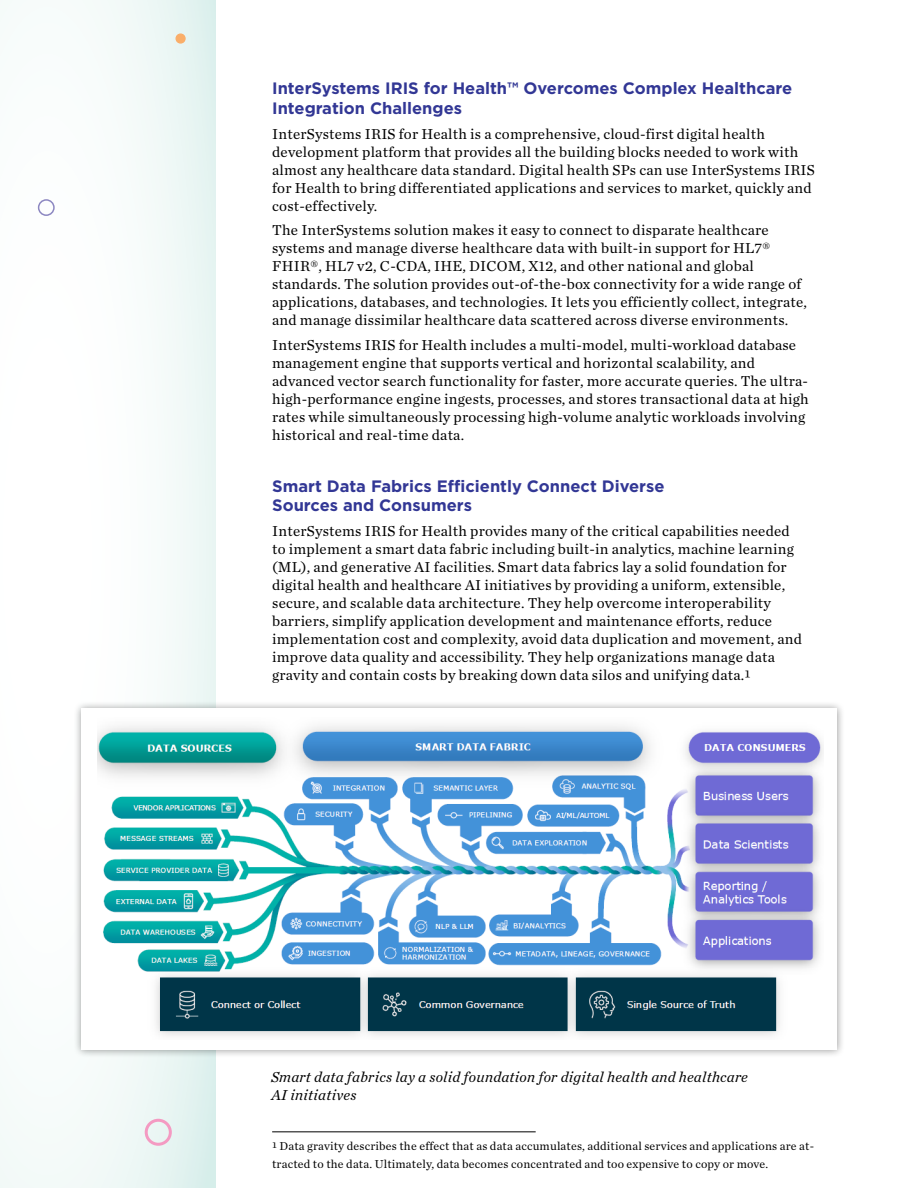
<style>
.page{position:relative;width:918px;height:1188px;background:#fff}
.page>*{position:absolute;margin:0;border:0;box-sizing:border-box;transform-origin:0 0}
.t1{font:700 16.5px/19.8px "Gotham";color:#323795}
.t2{font:15px/18px "Chronicle Text G1";letter-spacing:.015em;color:#000}
.t3{font:italic 15px/18px "Chronicle Text G1";letter-spacing:.015em;color:#000}
.t4{font:12px/18px "Chronicle Text G1";letter-spacing:.015em;color:#000}
</style>
<div class="page">
<div style="left:0;top:0;width:216px;height:1188px;background:linear-gradient(to right,#fff,#ebf6f4)"></div>
<div style="left:73px;top:700px;width:772px;height:358px;background:#000;opacity:.4"></div>
<div style="left:81px;top:708px;width:756px;height:342px;background:#fff"></div>
<div style="left:145px;top:1119px;width:27px;height:27px;border:3px solid #f49ac2;border-radius:50%"></div>
<div style="left:38px;top:199px;width:17px;height:17px;border:2px solid #8c87c1;border-radius:50%"></div>
<div style="left:176px;top:34px;width:9px;height:9px;background:#faae69;border-radius:50%"></div>
<div style="left:175px;top:33px;width:11px;height:11px;border:1px solid #faae69;border-radius:50%"></div>
<img style="left:97px;top:725px;width:726px;height:311px">
<hr style="left:272px;top:1132px;width:264px;height:1px;background:#000">
<p class="t1" style="left:272px;top:78px;width:522px">InterSystems IRIS for Health™ Overcomes Complex Healthcare<br>Integration Challenges</p>
<p class="t2" style="left:272px;top:124px;width:544px">InterSystems IRIS for Health is a comprehensive, cloud-first digital health development platform that provides all the building blocks needed to work with almost any healthcare data standard. Digital health SPs can use InterSystems IRIS for Health to bring differentiated applications and services to market, quickly and cost-effectively.</p>
<p class="t2" style="left:272px;top:221px;width:536px">The InterSystems solution makes it easy to connect to disparate healthcare systems and manage diverse healthcare data with built-in support for HL7® FHIR®, HL7 v2, C-CDA, IHE, DICOM, X12, and other national and global standards. The solution provides out-of-the-box connectivity for a wide range of applications, databases, and technologies. It lets you efficiently collect, integrate, and manage dissimilar healthcare data scattered across diverse environments.</p>
<p class="t2" style="left:272px;top:335px;width:538px">InterSystems IRIS for Health includes a multi-model, multi-workload database management engine that supports vertical and horizontal scalability, and advanced vector search functionality for faster, more accurate queries. The ultra&shy;high-performance engine ingests, processes, and stores transactional data at high rates while simultaneously processing high-volume analytic workloads involving historical and real-time data.</p>
<p class="t1" style="left:272px;top:476px;width:394px">Smart Data Fabrics Efficiently Connect Diverse<br>Sources and Consumers</p>
<p class="t2" style="left:272px;top:521px;width:531px">InterSystems IRIS for Health provides many of the critical capabilities needed to implement a smart data fabric including built-in analytics, machine learning (ML), and generative AI facilities. Smart data fabrics lay a solid foundation for digital health and healthcare AI initiatives by providing a uniform, extensible, secure, and scalable data architecture. They help overcome interoperability barriers, simplify application development and maintenance efforts, reduce implementation cost and complexity, avoid data duplication and movement, and improve data quality and accessibility. They help organizations manage data gravity and contain costs by breaking down data silos and unifying data.1</p>
<p class="t3" style="left:271px;top:1068px;width:478px">Smart data fabrics lay a solid foundation for digital health and healthcare<br>AI initiatives</p>
<p class="t4" style="left:272px;top:1136px;width:543px">1 Data gravity describes the effect that as data accumulates, additional services and applications are at&shy;tracted to the data. Ultimately, data becomes concentrated and too expensive to copy or move.</p>
</div>
